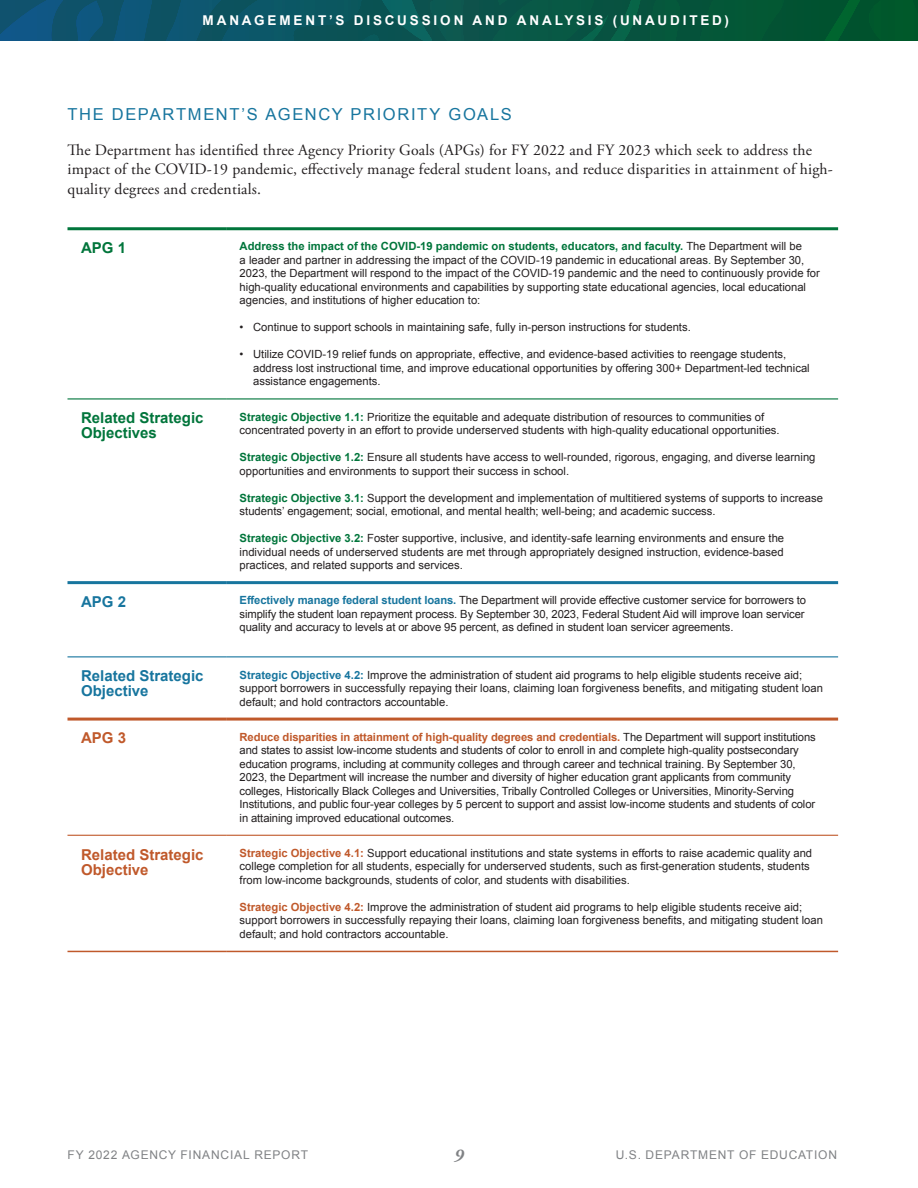
<style>
.page{position:relative;width:918px;height:1188px;background:#fff}
.page>*{position:absolute;margin:0;border:0;box-sizing:border-box;transform-origin:0 0}
.t1{font:italic 700 18px "Adobe Garamond Pro";color:#808285}
.t2{font:16.5px "Arial";letter-spacing:.1em;color:#17759e}
.t3{font:15.75px/19px "Adobe Garamond Pro";letter-spacing:.01em;color:#231f20}
.t4{font:700 15px/15px "Arial";color:#01753b}
.t5{font:700 15px/15px "Arial";color:#17759e}
.t6{font:700 15px/15px "Arial";color:#c0592b}
.t7{font:700 13.5px "Arial";letter-spacing:.215em;color:#fff}
.t8{font:12px "Arial";letter-spacing:.065em;color:#808285}
.t9{font:11.25px/13.5px "Arial";color:#231f20}
.s1{font-weight:700;color:#01753b}
.s2{color:#01753b}
.s3{font-weight:700;color:#17759e}
.s4{font-weight:700;color:#c0592b}
</style>
<div class="page">
<svg style="left:0;top:0;width:918px;height:40px;background:#085551"></svg>
<hr style="left:68px;top:951px;width:158px;height:1px;background:#c0592b">
<hr style="left:226px;top:951px;width:612px;height:1px;background:#c0592b">
<hr style="left:68px;top:227px;width:158px;height:3px;background:#01753b">
<hr style="left:226px;top:227px;width:612px;height:3px;background:#01753b">
<hr style="left:68px;top:581px;width:158px;height:3px;background:#17759e">
<hr style="left:226px;top:581px;width:612px;height:3px;background:#17759e">
<hr style="left:68px;top:718px;width:158px;height:3px;background:#c0592b">
<hr style="left:226px;top:718px;width:612px;height:3px;background:#c0592b">
<hr style="left:68px;top:398px;width:158px;height:2px;background:#01753b">
<hr style="left:226px;top:398px;width:612px;height:2px;background:#01753b">
<hr style="left:68px;top:656px;width:158px;height:1px;background:#17759e">
<hr style="left:226px;top:656px;width:612px;height:1px;background:#17759e">
<hr style="left:68px;top:835px;width:158px;height:1px;background:#c0592b">
<hr style="left:226px;top:835px;width:612px;height:1px;background:#c0592b">
<p class="t7" style="left:202px;top:12px;width:528px">MANAGEMENT’S DISCUSSION AND ANALYSIS (UNAUDITED)</p>
<h3 class="t2" style="left:68px;top:103px;width:446px">THE DEPARTMENT’S AGENCY PRIORITY GOALS</h3>
<p class="t3" style="left:68px;top:141px;width:767px">The Department has identified three Agency Priority Goals (APGs) for FY 2022 and FY 2023 which seek to address the impact of the COVID-19 pandemic, effectively manage federal student loans, and reduce disparities in attainment of high&shy;quality degrees and credentials.</p>
<p class="t4" style="left:81px;top:241px;width:47px">APG 1</p>
<p class="t9" style="left:240px;top:240px;width:582px"><span class="s1">Address the impact of the COVID-19 pandemic on students, educators, and faculty.</span> The Department will be<br>a leader and partner in addressing the impact of the COVID-19 pandemic in educational areas<span class="s2">.</span> By September 30, 2023, the Department will respond to the impact of the COVID-19 pandemic and the need to continuously provide for high-quality educational environments and capabilities by supporting state educational agencies, local educational agencies, and institutions of higher education to:</p>
<p class="t9" style="left:240px;top:321px;width:453px">• Continue to support schools in maintaining safe, fully in-person instructions for students.</p>
<p class="t9" style="left:253px;top:348px;width:558px;text-indent:-14px">• Utilize COVID-19 relief funds on appropriate, effective, and evidence-based activities to reengage students, address lost instructional time, and improve educational opportunities by offering 300+ Department-led technical assistance engagements.</p>
<p class="t4" style="left:81px;top:411px;width:124px">Related Strategic<br>Objectives</p>
<p class="t9" style="left:240px;top:410px;width:542px"><span class="s1">Strategic Objective 1.1:</span> Prioritize the equitable and adequate distribution of resources to communities of concentrated poverty in an effort to provide underserved students with high-quality educational opportunities.</p>
<p class="t9" style="left:240px;top:451px;width:577px"><span class="s1">Strategic Objective 1.2:</span> Ensure all students have access to well-rounded, rigorous, engaging, and diverse learning opportunities and environments to support their success in school.</p>
<p class="t9" style="left:240px;top:491px;width:585px"><span class="s1">Strategic Objective 3.1:</span> Support the development and implementation of multitiered systems of supports to increase students’ engagement; social, emotional, and mental health; well-being; and academic success.</p>
<p class="t9" style="left:240px;top:532px;width:546px;text-align:justify"><span class="s1">Strategic Objective 3.2:</span> Foster supportive, inclusive, and identity-safe learning environments and ensure the individual needs of underserved students are met through appropriately designed instruction, evidence-based practices, and related supports and services.</p>
<p class="t5" style="left:81px;top:595px;width:47px">APG 2</p>
<p class="t9" style="left:240px;top:594px;width:568px"><span class="s3">Effectively manage federal student loans.</span> The Department will provide effective customer service for borrowers to simplify the student loan repayment process. By September 30, 2023, Federal Student Aid will improve loan servicer quality and accuracy to levels at or above 95 percent, as defined in student loan servicer agreements.</p>
<p class="t5" style="left:81px;top:669px;width:124px">Related Strategic<br>Objective</p>
<p class="t9" style="left:240px;top:668px;width:585px"><span class="s3">Strategic Objective 4.2:</span> Improve the administration of student aid programs to help eligible students receive aid; support borrowers in successfully repaying their loans, claiming loan forgiveness benefits, and mitigating student loan default; and hold contractors accountable.</p>
<p class="t6" style="left:81px;top:731px;width:47px">APG 3</p>
<p class="t9" style="left:240px;top:730px;width:578px"><span class="s4">Reduce disparities in attainment of high-quality degrees and credentials.</span> The Department will support institutions and states to assist low-income students and students of color to enroll in and complete high-quality postsecondary education programs, including at community colleges and through career and technical training. By September 30, 2023, the Department will increase the number and diversity of higher education grant applicants from community colleges, Historically Black Colleges and Universities, Tribally Controlled Colleges or Universities, Minority-Serving Institutions, and public four-year colleges by 5 percent to support and assist low-income students and students of color in attaining improved educational outcomes.</p>
<p class="t6" style="left:81px;top:847px;width:124px">Related Strategic<br>Objective</p>
<p class="t9" style="left:240px;top:846px;width:574px"><span class="s4">Strategic Objective 4.1:</span> Support educational institutions and state systems in efforts to raise academic quality and college completion for all students, especially for underserved students, such as first-generation students, students from low-income backgrounds, students of color, and students with disabilities.</p>
<p class="t9" style="left:240px;top:900px;width:585px"><span class="s4">Strategic Objective 4.2:</span> Improve the administration of student aid programs to help eligible students receive aid; support borrowers in successfully repaying their loans, claiming loan forgiveness benefits, and mitigating student loan default; and hold contractors accountable.</p>
<p class="t8" style="left:68px;top:1147px;width:242px">FY 2022 AGENCY FINANCIAL REPORT</p>
<h1 class="t1" style="left:454px;top:1145px;width:11px">9</h1>
<p class="t8" style="left:616px;top:1147px;width:223px">U.S. DEPARTMENT OF EDUCATION</p>
</div>
